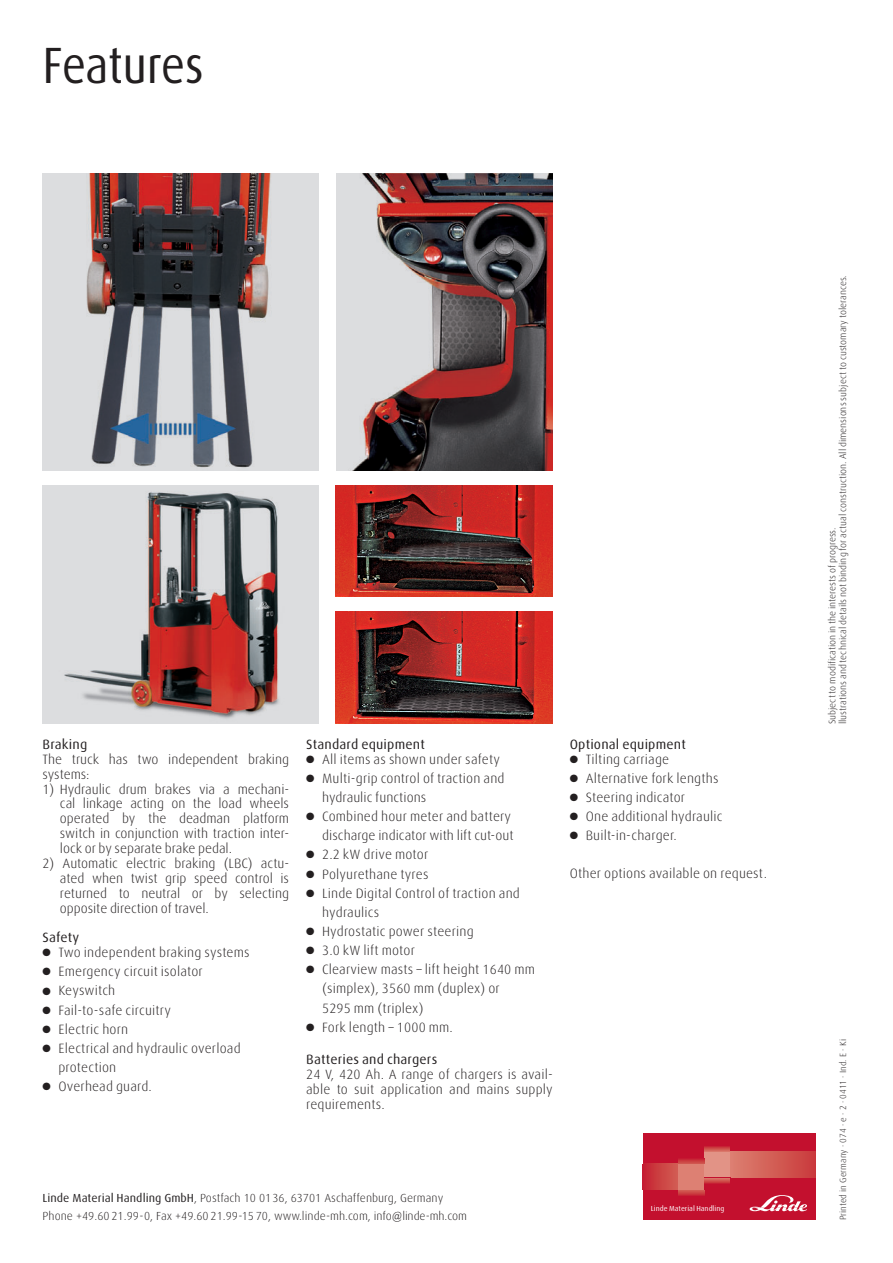
<style>
.page{position:relative;width:893px;height:1263px;background:#fff}
.page>*{position:absolute;margin:0;border:0;box-sizing:border-box;transform-origin:0 0}
.t1{font:51px "Linde Dax CE";letter-spacing:-.02em;color:#231f20;scale:.9 1}
.t2{font:300 13.5px/14.9px "Linde Dax CE";letter-spacing:.01em;color:#231f20}
.t3{font:13.5px "Linde Dax CE";letter-spacing:.01em;color:#231f20}
.t4{font:300 11.7px/18px "Linde Dax";color:#231f20}
.t5{font:300 9.6px/10.6px "Linde Dax CE";color:#231f20}
.t6{font:300 9px "Linde Dax";color:#231f20}
.t7{font:7.35px "Linde Dax";color:#fff}
.s1{font-weight:400}
</style>
<div class="page">
<img style="left:336px;top:174px;width:217px;height:297px">
<div style="left:43px;top:173px;width:276px;height:298px;background:#dcdddf"></div>
<img style="left:86px;top:173px;width:185px;height:295px">
<div style="left:43px;top:486px;width:276px;height:238px;background:#dcdddf"></div>
<img style="left:64px;top:492px;width:215px;height:227px">
<img style="left:336px;top:611px;width:217px;height:113px">
<img style="left:336px;top:486px;width:217px;height:110px">
<div style="left:643px;top:1134px;width:173px;height:86px;background:#c3102e"></div>
<svg style="left:643px;top:1164px;width:35px;height:25px"></svg>
<svg style="left:678px;top:1164px;width:1px;height:25px"></svg>
<div style="left:679px;top:1164px;width:25px;height:25px;background:#dd8073"></div>
<div style="left:704px;top:1151px;width:26px;height:26px;background:#e29386"></div>
<svg style="left:730px;top:1151px;width:1px;height:26px"></svg>
<div style="left:731px;top:1151px;width:84px;height:26px;background:linear-gradient(to right,#dc8070,#ca3c3d)"></div>
<svg style="left:815px;top:1151px;width:1px;height:26px"></svg>
<svg style="left:679px;top:1189px;width:25px;height:7px"></svg>
<svg style="left:679px;top:1159px;width:25px;height:5px"></svg>
<svg style="left:704px;top:1146px;width:26px;height:5px"></svg>
<svg style="left:704px;top:1178px;width:26px;height:5px"></svg>
<svg style="left:750px;top:1195px;width:57px;height:16px"></svg>
<h1 class="t1" style="left:43px;top:43px;width:181px">Features</h1>
<p class="t3" style="left:43px;top:738px;width:46px">Braking</p>
<p class="t2" style="left:43px;top:752px;width:248px">The truck has two independent braking systems:</p>
<p class="t2" style="left:60px;top:782px;width:231px;text-align:justify;text-indent:-17px">1) Hydraulic drum brakes via a mechani&shy;cal linkage acting on the load wheels operated by the deadman platform switch in conjunction with traction inter&shy;lock or by separate brake pedal.</p>
<p class="t2" style="left:60px;top:857px;width:231px;text-align:justify;text-indent:-17px">2) Automatic electric braking (LBC) actu&shy;ated when twist grip speed control is returned to neutral or by selecting opposite direction of travel.</p>
<p class="t3" style="left:43px;top:932px;width:38px">Safety</p>
<p class="t2" style="left:43px;top:946px;width:209px">● Two independent braking systems</p>
<p class="t2" style="left:43px;top:965px;width:162px">● Emergency circuit isolator</p>
<p class="t2" style="left:43px;top:984px;width:74px">● Keyswitch</p>
<p class="t2" style="left:43px;top:1003px;width:130px">● Fail-to-safe circuitry</p>
<p class="t2" style="left:43px;top:1022px;width:87px">● Electric horn</p>
<p class="t2" style="left:58px;top:1039px;width:184px;line-height:19.2px;text-indent:-16px">● Electrical and hydraulic overload protection</p>
<p class="t2" style="left:43px;top:1080px;width:111px">● Overhead guard.</p>
<p class="t3" style="left:306px;top:738px;width:120px">Standard equipment</p>
<p class="t2" style="left:306px;top:752px;width:195px">● All items as shown under safety</p>
<p class="t2" style="left:322px;top:769px;width:184px;line-height:19.2px;text-indent:-16px">● Multi-grip control of traction and hydraulic functions</p>
<p class="t2" style="left:306px;top:808px;width:209px;line-height:19.2px;text-align:right">● Combined hour meter and battery discharge indicator with lift cut-out</p>
<p class="t2" style="left:306px;top:848px;width:124px">● 2.2 kW drive motor</p>
<p class="t2" style="left:306px;top:867px;width:124px">● Polyurethane tyres</p>
<p class="t2" style="left:322px;top:884px;width:199px;line-height:19.2px;text-indent:-16px">● Linde Digital Control of traction and hydraulics</p>
<p class="t2" style="left:306px;top:925px;width:169px">● Hydrostatic power steering</p>
<p class="t2" style="left:306px;top:944px;width:110px">● 3.0 kW lift motor</p>
<p class="t2" style="left:322px;top:961px;width:214px;line-height:19.2px;text-indent:-16px">● Clearview masts – lift height 1640 mm (simplex), 3560 mm (duplex) or<br>5295 mm (triplex)</p>
<p class="t2" style="left:306px;top:1020px;width:148px">● Fork length – 1000 mm.</p>
<p class="t3" style="left:306px;top:1053px;width:133px">Batteries and chargers</p>
<p class="t2" style="left:306px;top:1068px;width:248px;text-align:justify">24 V, 420 Ah. A range of chargers is avail&shy;able to suit application and mains supply requirements.</p>
<p class="t3" style="left:570px;top:738px;width:118px">Optional equipment</p>
<p class="t2" style="left:570px;top:752px;width:101px">● Tilting carriage</p>
<p class="t2" style="left:570px;top:771px;width:150px">● Alternative fork lengths</p>
<p class="t2" style="left:570px;top:791px;width:117px">● Steering indicator</p>
<p class="t2" style="left:570px;top:810px;width:154px">● One additional hydraulic</p>
<p class="t2" style="left:570px;top:829px;width:108px">● Built-in-charger.</p>
<p class="t2" style="left:570px;top:867px;width:199px">Other options available on request.</p>
<p class="t4" style="left:43px;top:1189px;width:426px"><span class="s1">Linde Material Handling GmbH</span>, Postfach 10 0136, 63701 Aschaffenburg, Germany<br>Phone +49.60 21.99-0, Fax +49.60 21.99-15 70, www.linde-mh.com, info@linde-mh.com</p>
<p class="t7" style="left:651px;top:1205px;width:75px">Linde Material Handling</p>
<p class="t5" style="left:827px;top:724px;width:451px;rotate:-90deg">Subject to modification in the interests of progress.<br>llustrations and technical details not binding for actual construction. All dimensions subject to customary tolerances.</p>
<p class="t6" style="left:839px;top:1220px;width:183px;rotate:-90deg">Printed in Germany · 074 · e · 2 · 0411 · Ind. E · Ki</p>
</div>
